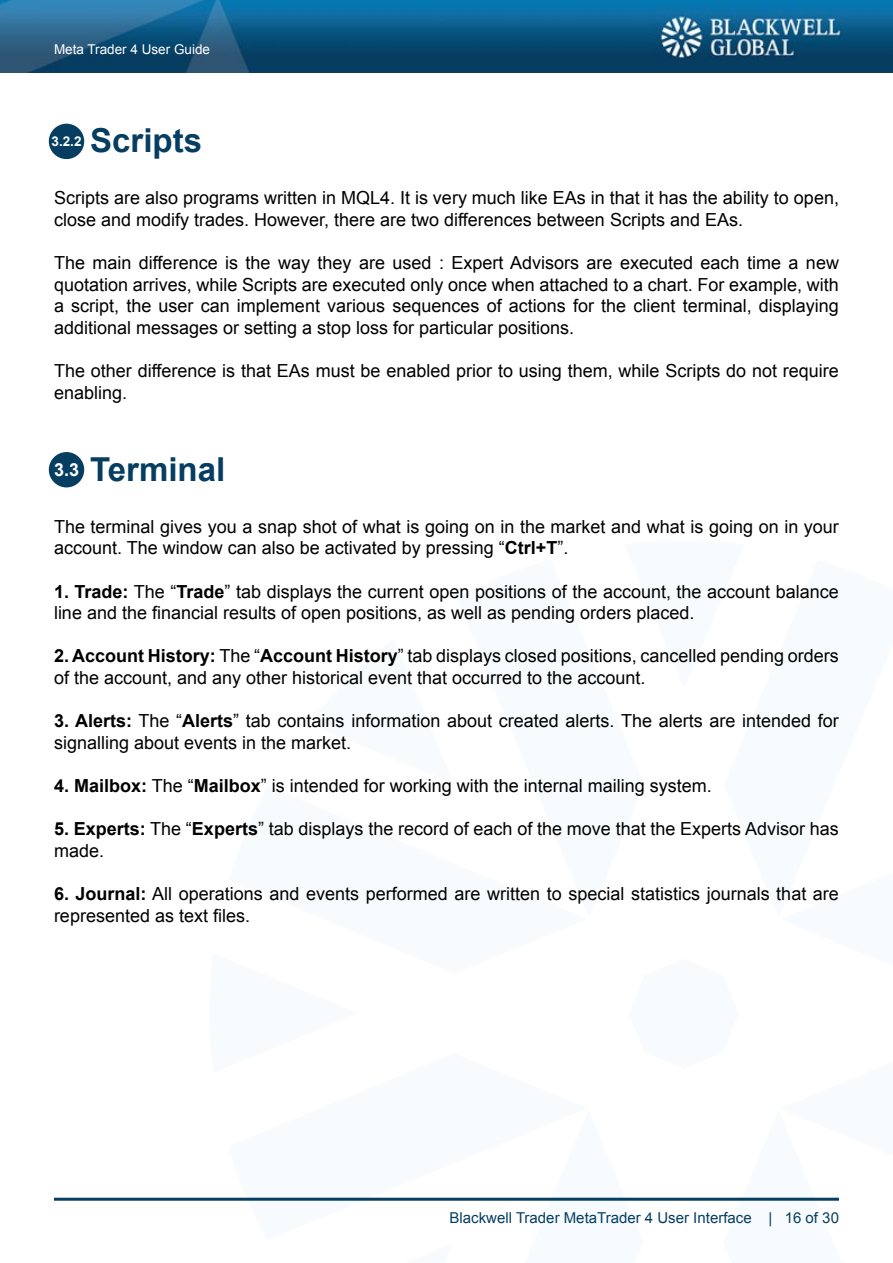
<style>
.page{position:relative;width:893px;height:1263px;background:#fff}
.page>*{position:absolute;margin:0;border:0;box-sizing:border-box;transform-origin:0 0}
.t1{font:700 33px "Arial";color:#063e61}
.t2{font:18px/21.6px "Arial";color:#000}
.t3{font:700 18px "Arial";color:#fff}
.t4{font:15px "Arial";color:#063e61}
.t5{font:13.5px "Arial";color:#fff}
.t6{font:700 13.5px "Arial";color:#fff}
.s1{font-weight:700}
</style>
<div class="page">
<img style="left:0;top:0;width:893px;height:73px">
<hr style="left:54px;top:1198px;width:785px;height:3px;background:#063e61">
<div style="left:49px;top:124px;width:35px;height:35px;background:#063e61;border-radius:50%"></div>
<div style="left:49px;top:452px;width:35px;height:35px;background:#063e61;border-radius:50%"></div>
<p class="t5" style="left:54px;top:40px;width:158px">Meta Trader 4 User Guide</p>
<p class="t6" style="left:51px;top:133px;width:32px">3.2.2</p>
<h1 class="t1" style="left:90px;top:119px;width:113px">Scripts</h1>
<p class="t2" style="left:54px;top:188px;width:786px">Scripts are also programs written in MQL4. It is very much like EAs in that it has the ability to open, close and modify trades. However, there are two differences between Scripts and EAs.</p>
<p class="t2" style="left:54px;top:252px;width:786px;text-align:justify">The main difference is the way they are used : Expert Advisors are executed each time a new quotation arrives, while Scripts are executed only once when attached to a chart. For example, with a script, the user can implement various sequences of actions for the client terminal, displaying additional messages or setting a stop loss for particular positions.</p>
<p class="t2" style="left:54px;top:360px;width:786px">The other difference is that EAs must be enabled prior to using them, while Scripts do not require enabling.</p>
<p class="t3" style="left:54px;top:458px;width:27px">3.3</p>
<h1 class="t1" style="left:90px;top:447px;width:137px">Terminal</h1>
<p class="t2" style="left:54px;top:516px;width:786px">The terminal gives you a snap shot of what is going on in the market and what is going on in your account. The window can also be activated by pressing “<span class="s1">Ctrl+T</span>”.</p>
<p class="t2" style="left:54px;top:581px;width:786px"><span class="s1">1. Trade:</span> The “<span class="s1">Trade</span>” tab displays the current open positions of the account, the account balance line and the financial results of open positions, as well as pending orders placed.</p>
<p class="t2" style="left:54px;top:645px;width:786px"><span class="s1">2. Account History:</span> The “<span class="s1">Account History</span>” tab displays closed positions, cancelled pending orders of the account, and any other historical event that occurred to the account.</p>
<p class="t2" style="left:54px;top:710px;width:786px"><span class="s1">3. Alerts:</span> The “<span class="s1">Alerts</span>” tab contains information about created alerts. The alerts are intended for signalling about events in the market.</p>
<p class="t2" style="left:54px;top:775px;width:659px"><span class="s1">4. Mailbox:</span> The “<span class="s1">Mailbox</span>” is intended for working with the internal mailing system.</p>
<p class="t2" style="left:54px;top:818px;width:786px"><span class="s1">5. Experts:</span> The “<span class="s1">Experts</span>” tab displays the record of each of the move that the Experts Advisor has made.</p>
<p class="t2" style="left:54px;top:883px;width:786px"><span class="s1">6. Journal:</span> All operations and events performed are written to special statistics journals that are represented as text files.</p>
<p class="t4" style="left:450px;top:1208px;width:391px">Blackwell Trader MetaTrader 4 User Interface | 16 of 30</p>
</div>
